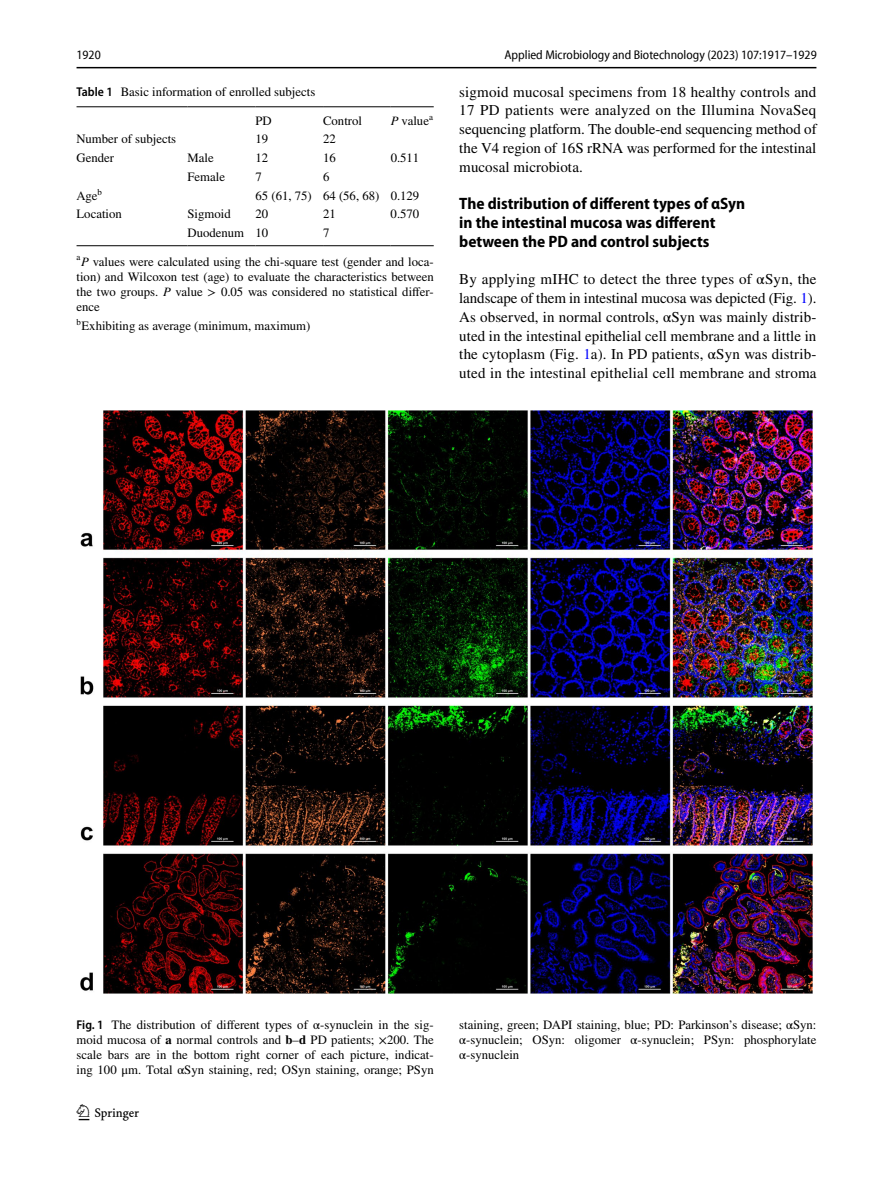
<style>
.page{position:relative;width:893px;height:1187px;background:#fff}
.page>*{position:absolute;margin:0;border:0;box-sizing:border-box;transform-origin:0 0}
.t1{font:22.5px "Springnew Regular 2";color:#000}
.t2{font:700 semi-condensed 16.5px/18.8px "Myriad Pro";color:#000}
.t3{font:15px/18.8px "STIX";letter-spacing:.01em;color:#000;text-align:justify}
.t4{font:12.75px/15px "STIX";color:#000;text-align:justify}
.t5{font:semi-condensed 12.75px "Myriad Pro Unic";color:#000}
.s1{font-family:"Myriad Pro";font-weight:600;font-stretch:semi-condensed}
.s2{font-style:italic}
.s3{color:#00f}
.s4{font-weight:700}
</style>
<div class="page">
<hr style="left:77px;top:67px;width:739px;height:1px;background:#000">
<hr style="left:77px;top:106px;width:111px;height:1px;background:#000">
<hr style="left:188px;top:106px;width:67px;height:1px;background:#000">
<hr style="left:255px;top:106px;width:68px;height:1px;background:#000">
<hr style="left:323px;top:106px;width:68px;height:1px;background:#000">
<hr style="left:391px;top:106px;width:43px;height:1px;background:#000">
<hr style="left:77px;top:245px;width:111px;height:1px;background:#000">
<hr style="left:188px;top:245px;width:67px;height:1px;background:#000">
<hr style="left:255px;top:245px;width:68px;height:1px;background:#000">
<hr style="left:323px;top:245px;width:68px;height:1px;background:#000">
<hr style="left:391px;top:245px;width:43px;height:1px;background:#000">
<img style="left:81px;top:410px;width:731px;height:583px">
<p class="t5" style="left:77px;top:50px;width:26px">1920</p>
<p class="t5" style="left:504px;top:50px;width:314px">Applied Microbiology and Biotechnology (2023) 107:1917–1929</p>
<p class="t4" style="left:77px;top:85px;width:240px"><span class="s1">Table 1</span> Basic information of enrolled subjects</p>
<p class="t4" style="left:255px;top:114px;width:18px">PD</p>
<p class="t4" style="left:323px;top:114px;width:40px">Control</p>
<p class="t4" style="left:391px;top:114px;width:44px"><span class="s2">P</span> value<sup>a</sup></p>
<p class="t4" style="left:77px;top:132px;width:101px">Number of subjects</p>
<p class="t4" style="left:255px;top:132px;width:14px">19</p>
<p class="t4" style="left:323px;top:132px;width:14px">22</p>
<p class="t4" style="left:77px;top:151px;width:39px">Gender</p>
<p class="t4" style="left:188px;top:151px;width:28px">Male</p>
<p class="t4" style="left:255px;top:151px;width:14px">12</p>
<p class="t4" style="left:323px;top:151px;width:14px">16</p>
<p class="t4" style="left:391px;top:151px;width:30px">0.511</p>
<p class="t4" style="left:187px;top:170px;width:39px">Female</p>
<p class="t4" style="left:255px;top:170px;width:8px">7</p>
<p class="t4" style="left:323px;top:170px;width:8px">6</p>
<p class="t4" style="left:77px;top:189px;width:27px">Age<sup>b</sup></p>
<p class="t4" style="left:255px;top:189px;width:165px">65 (61, 75) 64 (56, 68) 0.129</p>
<p class="t4" style="left:77px;top:207px;width:47px">Location</p>
<p class="t4" style="left:188px;top:207px;width:45px">Sigmoid</p>
<p class="t4" style="left:255px;top:207px;width:14px">20</p>
<p class="t4" style="left:323px;top:207px;width:14px">21</p>
<p class="t4" style="left:391px;top:207px;width:30px">0.570</p>
<p class="t4" style="left:187px;top:226px;width:82px">Duodenum 10</p>
<p class="t4" style="left:323px;top:226px;width:8px">7</p>
<p class="t4" style="left:77px;top:255px;width:359px"><sup>a</sup><span class="s2">P</span> values were calculated using the chi-square test (gender and loca&shy;tion) and Wilcoxon test (age) to evaluate the characteristics between the two groups. <span class="s2">P</span> value &gt; 0.05 was considered no statistical differ&shy;ence</p>
<p class="t4" style="left:77px;top:319px;width:235px"><sup>b</sup>Exhibiting as average (minimum, maximum)</p>
<p class="t3" style="left:459px;top:83px;width:359px">sigmoid mucosal specimens from 18 healthy controls and 17 PD patients were analyzed on the Illumina NovaSeq sequencing platform. The double-end sequencing method of the V4 region of 16S rRNA was performed for the intestinal mucosal microbiota.</p>
<p class="t2" style="left:459px;top:194px;width:287px">The distribution of different types of αSyn in the intestinal mucosa was different between the PD and control subjects</p>
<p class="t3" style="left:459px;top:271px;width:359px">By applying mIHC to detect the three types of αSyn, the landscape of them in intestinal mucosa was depicted (Fig. <span class="s3">1</span>).<br>As observed, in normal controls, αSyn was mainly distrib&shy;uted in the intestinal epithelial cell membrane and a little in the cytoplasm (Fig. <span class="s3">1</span>a). In PD patients, αSyn was distrib&shy;uted in the intestinal epithelial cell membrane and stroma</p>
<p class="t4" style="left:77px;top:1017px;width:359px"><span class="s1">Fig. 1</span> The distribution of different types of α-synuclein in the sig&shy;moid mucosa of <span class="s4">a</span> normal controls and <span class="s4">b</span>–<span class="s4">d</span> PD patients; ×200. The scale bars are in the bottom right corner of each picture, indicat&shy;ing 100 μm. Total αSyn staining, red; OSyn staining, orange; PSyn</p>
<p class="t4" style="left:459px;top:1017px;width:359px">staining, green; DAPI staining, blue; PD: Parkinson’s disease; αSyn: α-synuclein; OSyn: oligomer α-synuclein; PSyn: phosphorylate α-synuclein</p>
<h1 class="t1" style="left:79px;top:1104px;width:62px">1 3</h1>
</div>
